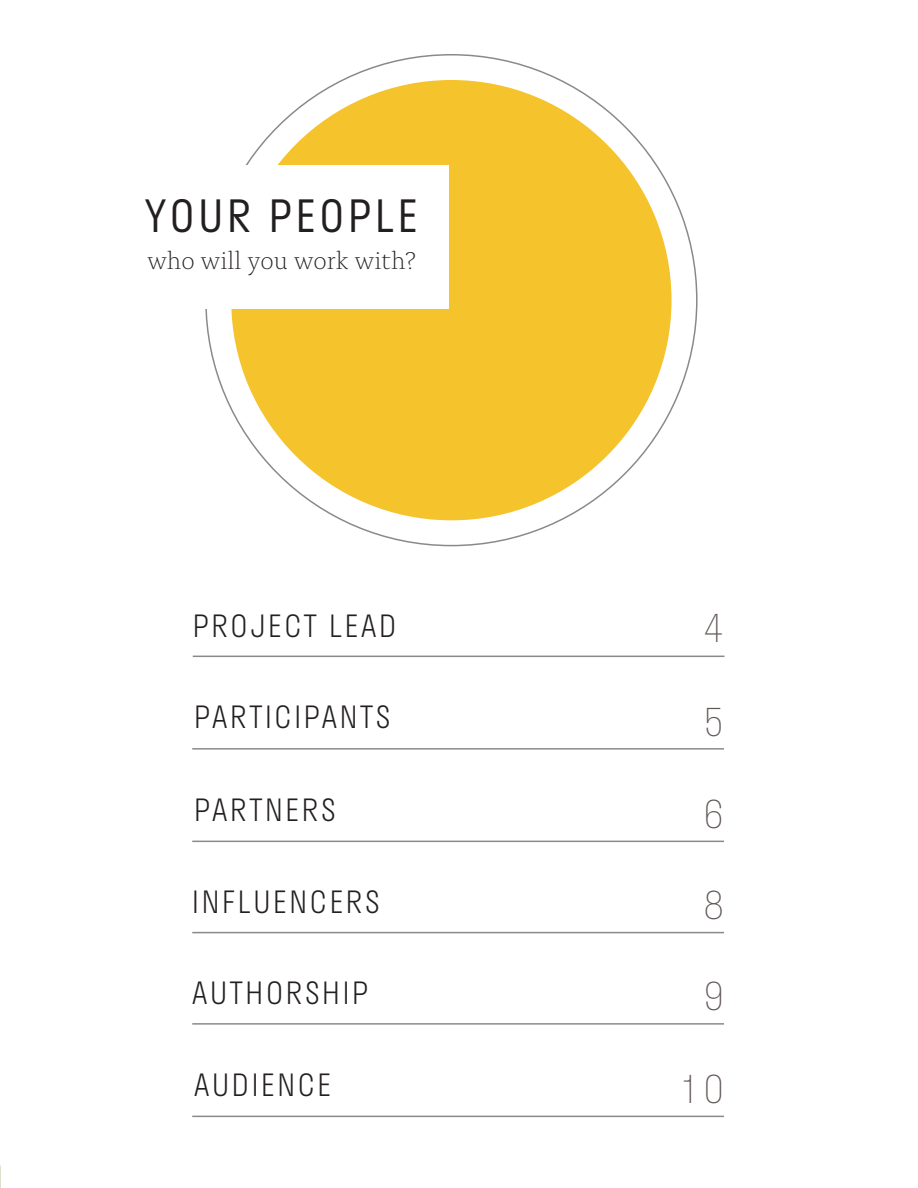
<style>
.page{position:relative;width:918px;height:1188px;background:#fff}
.page>*{position:absolute;margin:0;border:0;box-sizing:border-box;transform-origin:0 0}
.t1{font:300 43.5px "Stratos";letter-spacing:.09em;color:#231f20}
.t2{font:200 37.5px "Stratos";color:#615856}
.t3{font:300 30px "Stratos";letter-spacing:.09em;color:#231f20}
.t4{font:300 25.5px "Alda OTCEV";color:#231f20}
</style>
<div class="page">
<div style="left:231px;top:80px;width:441px;height:440px;background:#f5c32c;border-radius:50%"></div>
<div style="left:97px;top:165px;width:352px;height:144px;background:#fff"></div>
<hr style="left:193px;top:656px;width:532px;height:1px;background:#231f20">
<hr style="left:192px;top:748px;width:532px;height:2px;background:#231f20">
<hr style="left:192px;top:841px;width:532px;height:1px;background:#231f20">
<hr style="left:192px;top:1023px;width:532px;height:2px;background:#231f20">
<hr style="left:192px;top:932px;width:532px;height:1px;background:#231f20">
<hr style="left:192px;top:1116px;width:532px;height:1px;background:#231f20">
<p class="t1" style="left:145px;top:181px;width:274px">YOUR PEOPLE</p>
<p class="t4" style="left:147px;top:242px;width:270px">who will you work with?</p>
<p class="t3" style="left:193px;top:602px;width:205px">PROJECT LEAD</p>
<p class="t2" style="left:703px;top:599px;width:22px">4</p>
<p class="t3" style="left:194px;top:693px;width:198px">PARTICIPANTS</p>
<p class="t2" style="left:703px;top:692px;width:22px">5</p>
<p class="t3" style="left:194px;top:786px;width:143px">PARTNERS</p>
<p class="t2" style="left:703px;top:784px;width:22px">6</p>
<p class="t3" style="left:192px;top:878px;width:189px">INFLUENCERS</p>
<p class="t2" style="left:703px;top:875px;width:22px">8</p>
<p class="t3" style="left:192px;top:969px;width:177px">AUTHORSHIP</p>
<p class="t2" style="left:703px;top:966px;width:22px">9</p>
<p class="t3" style="left:194px;top:1061px;width:139px">AUDIENCE</p>
<p class="t2" style="left:679px;top:1059px;width:46px">10</p>
</div>
